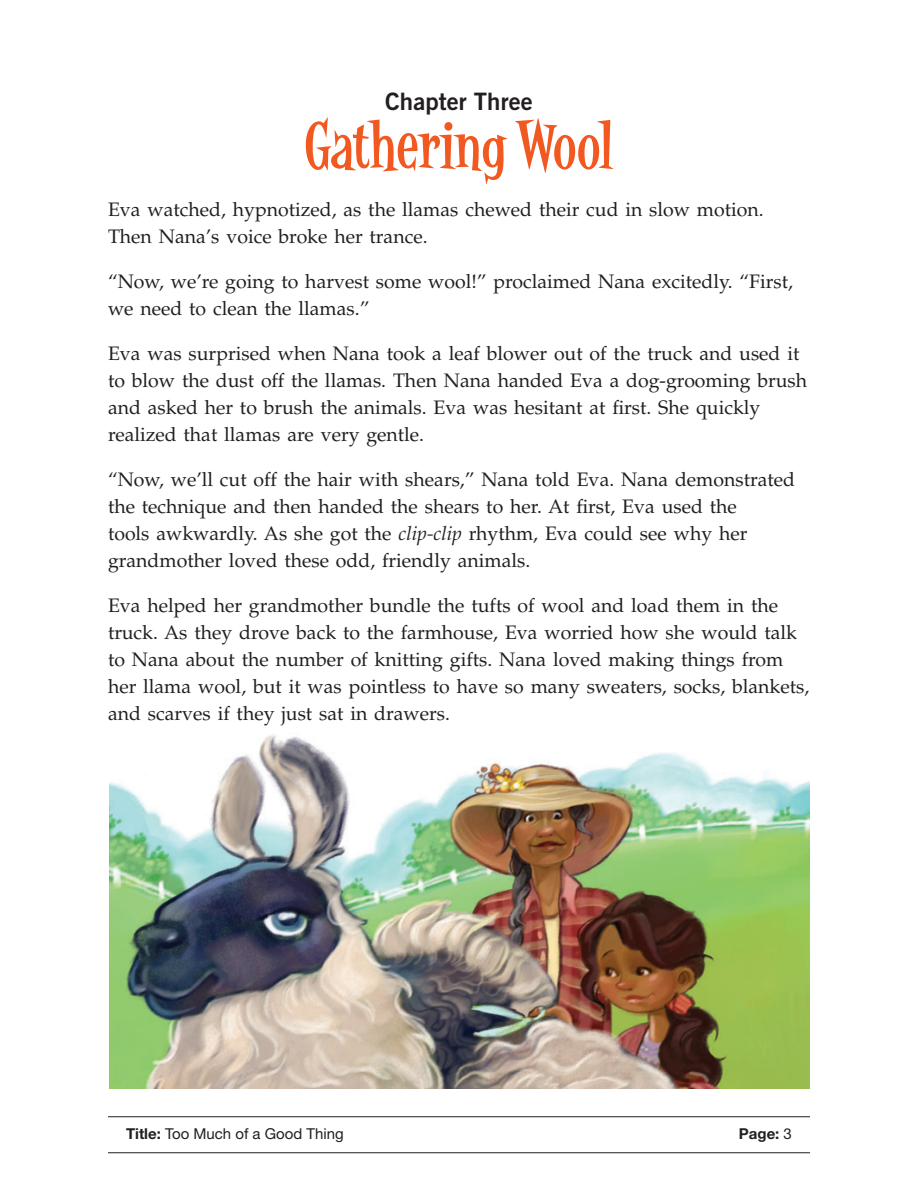
<style>
.page{position:relative;width:918px;height:1188px;background:#fff}
.page>*{position:absolute;margin:0;border:0;box-sizing:border-box;transform-origin:0 0}
.ChapterTitle{font:63px "Latino Rumba";color:#f15921}
.Chapter_number{font:24px "Trade Gothic LT Std Bd 2";color:#231f20}
.Txt_01_Palatino{font:19.5px/27px "Palatino LT Std";color:#231f20}
.t1{font:15px "Helvetica Neue LT Std";color:#231f20}
.t2{font:700 15px "Helvetica Neue LT Std";color:#231f20}
.s1{font-style:italic}
.s2{font-weight:700}
.s3{font-weight:400}
</style>
<div class="page">
<img style="left:109px;top:735px;width:701px;height:354px">
<hr style="left:108px;top:1116px;width:702px;height:1px;background:#231f20">
<hr style="left:108px;top:1152px;width:702px;height:1px;background:#231f20">
<p class="Chapter_number" style="left:385px;top:86px;width:149px">Chapter Three</p>
<p class="ChapterTitle" style="left:304px;top:108px;width:312px">Gathering Wool</p>
<p class="Txt_01_Palatino" style="left:108px;top:196px;width:657px">Eva watched, hypnotized, as the llamas chewed their cud in slow motion.<br>Then Nana’s voice broke her trance.</p>
<p class="Txt_01_Palatino" style="left:108px;top:268px;width:686px">“Now, we’re going to harvest some wool!” proclaimed Nana excitedly. “First, we need to clean the llamas.”</p>
<p class="Txt_01_Palatino" style="left:108px;top:340px;width:701px">Eva was surprised when Nana took a leaf blower out of the truck and used it to blow the dust off the llamas. Then Nana handed Eva a dog-grooming brush and asked her to brush the animals. Eva was hesitant at first. She quickly realized that llamas are very gentle.</p>
<p class="Txt_01_Palatino" style="left:108px;top:466px;width:689px">“Now, we’ll cut off the hair with shears,” Nana told Eva. Nana demonstrated the technique and then handed the shears to her. At first, Eva used the<br>tools awkwardly. As she got the <span class="s1">clip-clip</span> rhythm, Eva could see why her grandmother loved these odd, friendly animals.</p>
<p class="Txt_01_Palatino" style="left:108px;top:592px;width:703px">Eva helped her grandmother bundle the tufts of wool and load them in the truck. As they drove back to the farmhouse, Eva worried how she would talk to Nana about the number of knitting gifts. Nana loved making things from her llama wool, but it was pointless to have so many sweaters, socks, blankets, and scarves if they just sat in drawers.</p>
<p class="t1" style="left:126px;top:1125px;width:219px"><span class="s2">Title:</span> Too Much of a Good Thing</p>
<p class="t2" style="left:739px;top:1125px;width:55px">Page: <span class="s3">3</span></p>
</div>
